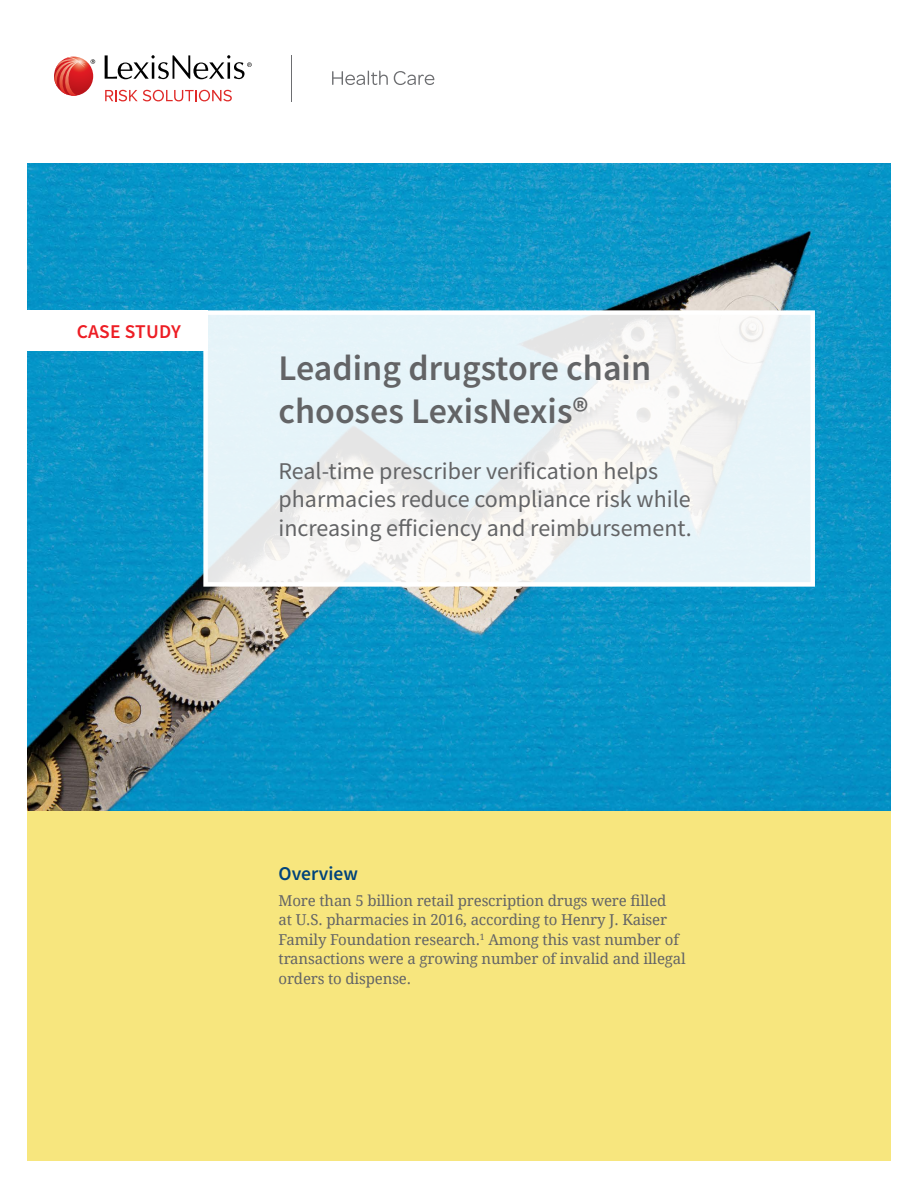
<style>
.page{position:relative;width:918px;height:1188px;background:#fff}
.page>*{position:absolute;margin:0;border:0;box-sizing:border-box;transform-origin:0 0}
.t1{font:600 36px/43.2px "Source Sans Pro";color:#636466}
.t2{font:24px/28.8px "Source Sans Pro";color:#636466}
.t3{font:600 19.5px "Source Sans Pro";letter-spacing:.01em;color:#ed1d24}
.t4{font:600 19.5px "Source Sans Pro";color:#00437b}
.t5{font:15px/19.5px "Droid Serif";letter-spacing:-.01em;color:#636466}
</style>
<div class="page">
<img style="left:27px;top:163px;width:864px;height:648px">
<div style="left:27px;top:811px;width:864px;height:350px;background:#f7e67e"></div>
<svg style="left:208px;top:315px;width:602px;height:267px;fill:#e6f4f9"></svg>
<div style="left:203px;top:310px;width:612px;height:277px;border:4px solid #fff"></div>
<div style="left:0;top:310px;width:208px;height:41px;background:#fff"></div>
<svg style="left:105px;top:90px;width:127px;height:11px"></svg>
<svg style="left:105px;top:55px;width:147px;height:24px"></svg>
<svg style="left:54px;top:57px;width:41px;height:39px"></svg>
<hr style="left:291px;top:55px;width:1px;height:46px;background:#6d6e71">
<svg style="left:332px;top:71px;width:56px;height:14px"></svg>
<svg style="left:394px;top:71px;width:40px;height:14px"></svg>
<h3 class="t3" style="left:77px;top:319px;width:106px">Case study</h3>
<h1 class="t1" style="left:279px;top:346px;width:374px">Leading drugstore chain chooses LexisNexis®</h1>
<h2 class="t2" style="left:279px;top:456px;width:415px">Real-time prescriber verification helps pharmacies reduce compliance risk while increasing efficiency and reimbursement.</h2>
<h3 class="t4" style="left:279px;top:860px;width:81px">Overview</h3>
<p class="t5" style="left:279px;top:890px;width:409px">More than 5 billion retail prescription drugs were filled<br>at U.S. pharmacies in 2016, according to Henry J. Kaiser Family Foundation research.<sup>1</sup> Among this vast number of transactions were a growing number of invalid and illegal orders to dispense.</p>
</div>
